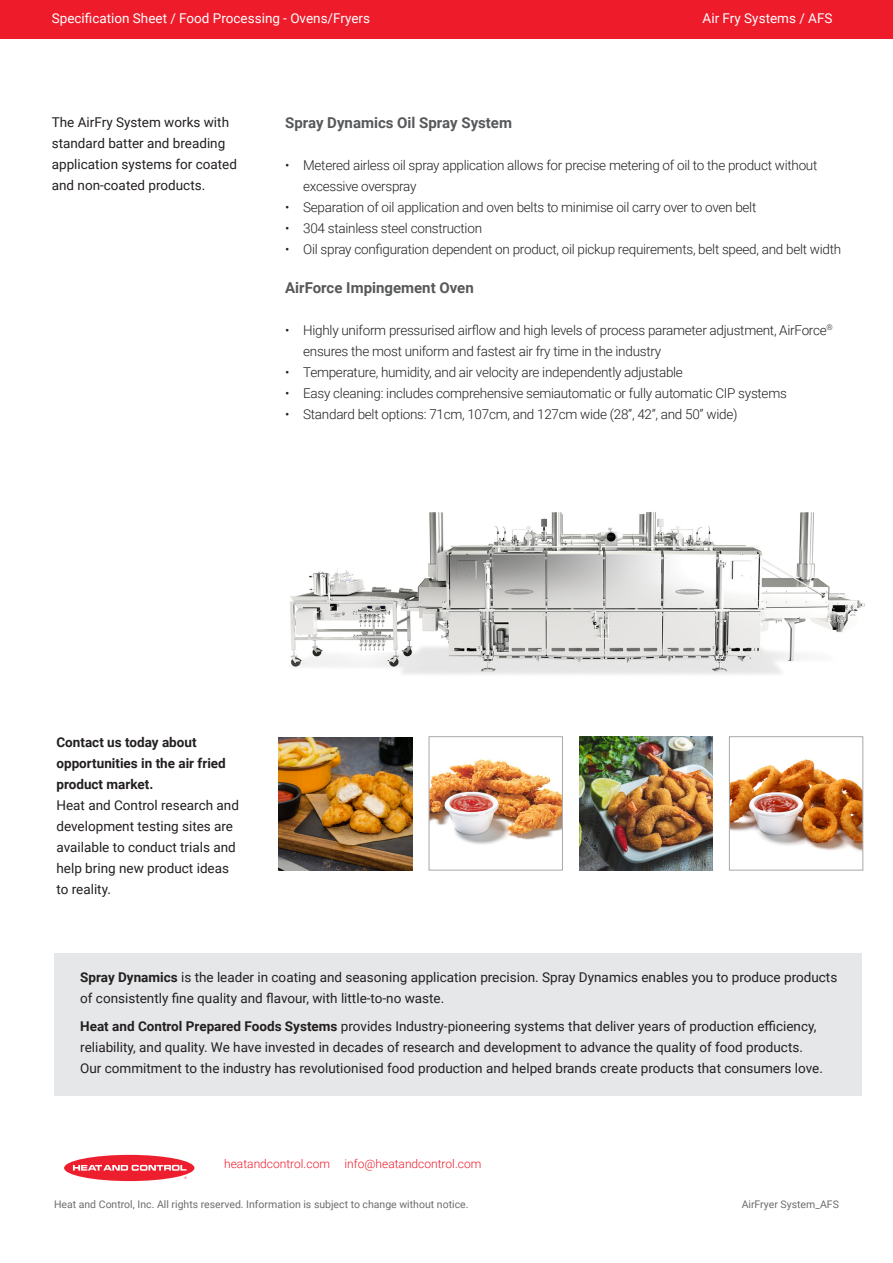
<style>
.page{position:relative;width:893px;height:1263px;background:#fff}
.page>*{position:absolute;margin:0;border:0;box-sizing:border-box;transform-origin:0 0}
.subhead{font:700 15px "Roboto";color:#57585a}
.sidebar_text{font:13.5px/21px "Roboto";color:#231f20}
.benefits_body_text{font:300 13.5px/21px "Roboto";letter-spacing:-.02em;color:#231f20}
.sidebar_text-2{font:700 13.5px/21px "Roboto";color:#231f20}
.header_designator_ty{font:13.5px "Roboto";color:#fff}
.header_-_product_nam{font:13.5px "Roboto";color:#fff}
.t1{font:300 12px "Roboto";color:#ee1b2b}
.endpage_footer_model{font:10.5px "Roboto";color:#6c6d70}
.s1{font-weight:700}
</style>
<div class="page">
<div style="left:0;top:0;width:893px;height:39px;background:#ee1b2b"></div>
<img style="left:290px;top:512px;width:575px;height:163px">
<div style="left:54px;top:954px;width:808px;height:142px;background:#e6e7e9"></div>
<img style="left:279px;top:737px;width:133px;height:133px">
<img style="left:431px;top:759px;width:130px;height:86px">
<div style="left:429px;top:736px;width:134px;height:134px;border:1px solid #a8a9ad"></div>
<img style="left:579px;top:737px;width:134px;height:133px">
<img style="left:731px;top:759px;width:130px;height:93px">
<div style="left:729px;top:736px;width:134px;height:134px;border:1px solid #a8a9ad"></div>
<div style="left:64px;top:1155px;width:130px;height:26px;background:#ed1e2d;border-radius:50%"></div>
<svg style="left:73px;top:1165px;width:114px;height:14px"></svg>
<p class="header_designator_ty" style="left:52px;top:9px;width:320px">Specification Sheet / Food Processing - Ovens/Fryers</p>
<p class="header_-_product_nam" style="left:703px;top:9px;width:131px">Air Fry Systems / AFS</p>
<p class="sidebar_text" style="left:52px;top:111px;width:187px">The AirFry System works with standard batter and breading application systems for coated and non-coated products.</p>
<p class="subhead" style="left:285px;top:112px;width:228px">Spray Dynamics Oil Spray System</p>
<p class="benefits_body_text" style="left:303px;top:154px;width:516px;text-indent:-18px">• Metered airless oil spray application allows for precise metering of oil to the product without excessive overspray</p>
<p class="benefits_body_text" style="left:285px;top:196px;width:473px">• Separation of oil application and oven belts to minimise oil carry over to oven belt</p>
<p class="benefits_body_text" style="left:285px;top:217px;width:198px">• 304 stainless steel construction</p>
<p class="benefits_body_text" style="left:285px;top:238px;width:558px">• Oil spray configuration dependent on product, oil pickup requirements, belt speed, and belt width</p>
<p class="subhead" style="left:285px;top:277px;width:190px">AirForce Impingement Oven</p>
<p class="benefits_body_text" style="left:303px;top:319px;width:531px;text-indent:-18px">• Highly uniform pressurised airflow and high levels of process parameter adjustment, AirForce<sup>® </sup>ensures the most uniform and fastest air fry time in the industry</p>
<p class="benefits_body_text" style="left:285px;top:361px;width:399px">• Temperature, humidity, and air velocity are independently adjustable</p>
<p class="benefits_body_text" style="left:285px;top:382px;width:503px">• Easy cleaning: includes comprehensive semiautomatic or fully automatic CIP systems</p>
<p class="benefits_body_text" style="left:285px;top:403px;width:454px">• Standard belt options: 71cm, 107cm, and 127cm wide (28”, 42”, and 50” wide)</p>
<p class="sidebar_text-2" style="left:56px;top:731px;width:171px">Contact us today about opportunities in the air fried product market.</p>
<p class="sidebar_text" style="left:56px;top:794px;width:184px">Heat and Control research and development testing sites are available to conduct trials and help bring new product ideas to reality.</p>
<p class="sidebar_text" style="left:80px;top:966px;width:759px"><span class="s1">Spray Dynamics</span> is the leader in coating and seasoning application precision. Spray Dynamics enables you to produce products of consistently fine quality and flavour, with little-to-no waste.</p>
<p class="sidebar_text" style="left:80px;top:1016px;width:744px"><span class="s1">Heat and Control Prepared Foods Systems</span> provides Industry-pioneering systems that deliver years of production efficiency, reliability, and quality. We have invested in decades of research and development to advance the quality of food products.<br>Our commitment to the industry has revolutionised food production and helped brands create products that consumers love.</p>
<p class="t1" style="left:224px;top:1156px;width:259px">heatandcontrol.com info@heatandcontrol.com</p>
<p class="endpage_footer_model" style="left:54px;top:1197px;width:416px">Heat and Control, Inc. All rights reserved. Information is subject to change without notice.</p>
<p class="endpage_footer_model" style="left:742px;top:1197px;width:99px">AirFryer System_AFS</p>
</div>
